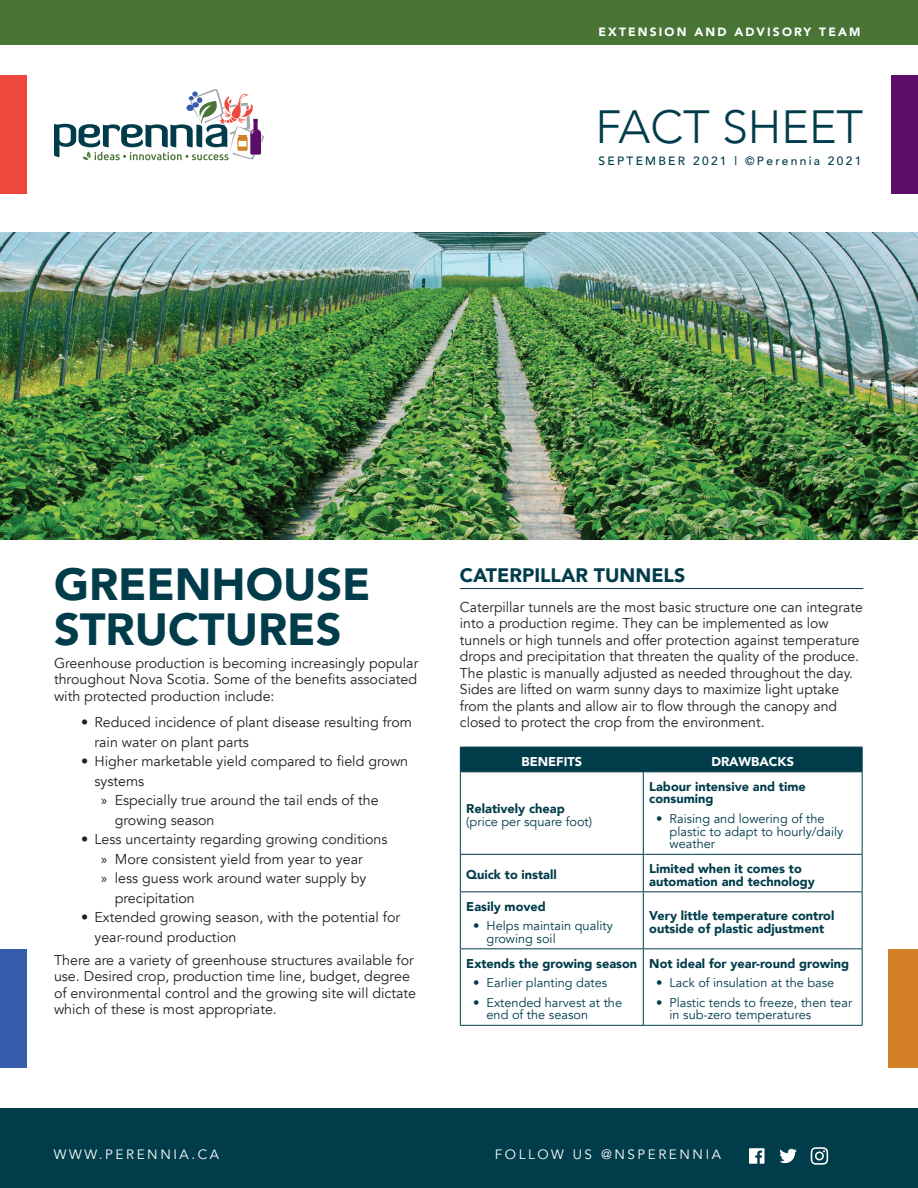
<style>
.page{position:relative;width:918px;height:1188px;background:#fff}
.page>*{position:absolute;margin:0;border:0;box-sizing:border-box;transform-origin:0 0}
.t1{font:300 46.5px "Avenir";color:#013c4b}
.t2{font:900 45px/45px "Avenir";color:#013c4b}
.t3{font:900 19.5px "Avenir";color:#013c4b}
.t4{font:14.25px/16.5px "Avenir";color:#231f20}
.t5{font:13.5px "Avenir";letter-spacing:.19em;color:#fff}
.t6{font:12.75px/12.8px "Avenir";color:#013c4b}
.t7{font:900 12.75px/12.8px "Avenir";color:#013c4b}
.t8{font:900 12.75px "Avenir";color:#fff}
.t9{font:500 12px "Avenir";letter-spacing:.19em;color:#013c4b}
.t10{font:900 12px "Avenir";letter-spacing:.18em;color:#fff}
.s1{font-family:"Myriad Pro"}
</style>
<div class="page">
<svg style="left:54px;top:89px;width:210px;height:71px"></svg>
<div style="left:0;top:1108px;width:918px;height:80px;background:#013c4b"></div>
<div style="left:0;top:0;width:918px;height:44px;background:#487536"></div>
<div style="left:0;top:75px;width:27px;height:118px;background:#ef473d"></div>
<div style="left:0;top:949px;width:27px;height:119px;background:#365dab"></div>
<div style="left:891px;top:75px;width:27px;height:118px;background:#5c0d67"></div>
<svg style="left:749px;top:1148px;width:16px;height:16px"></svg>
<svg style="left:779px;top:1149px;width:18px;height:14px"></svg>
<svg style="left:811px;top:1147px;width:17px;height:18px"></svg>
<div style="left:889px;top:949px;width:29px;height:119px;background:#d38027"></div>
<img style="left:0;top:232px;width:918px;height:308px">
<hr style="left:460px;top:588px;width:403px;height:1px;background:#013c4b">
<div style="left:460px;top:747px;width:403px;height:24px;background:#013c4b"></div>
<hr style="left:460px;top:771px;width:183px;height:1px;background:#013c4b">
<hr style="left:460px;top:772px;width:1px;height:82px;background:#013c4b">
<hr style="left:643px;top:771px;width:220px;height:1px;background:#013c4b">
<hr style="left:643px;top:772px;width:1px;height:82px;background:#013c4b">
<hr style="left:862px;top:772px;width:1px;height:82px;background:#013c4b">
<hr style="left:460px;top:854px;width:183px;height:1px;background:#013c4b">
<hr style="left:460px;top:855px;width:1px;height:36px;background:#013c4b">
<hr style="left:643px;top:854px;width:220px;height:1px;background:#013c4b">
<hr style="left:643px;top:855px;width:1px;height:36px;background:#013c4b">
<hr style="left:862px;top:855px;width:1px;height:36px;background:#013c4b">
<hr style="left:460px;top:891px;width:183px;height:1px;background:#013c4b">
<hr style="left:460px;top:892px;width:1px;height:56px;background:#013c4b">
<hr style="left:643px;top:891px;width:220px;height:1px;background:#013c4b">
<hr style="left:643px;top:892px;width:1px;height:56px;background:#013c4b">
<hr style="left:862px;top:892px;width:1px;height:56px;background:#013c4b">
<hr style="left:460px;top:948px;width:183px;height:1px;background:#013c4b">
<hr style="left:460px;top:949px;width:1px;height:76px;background:#013c4b">
<hr style="left:643px;top:948px;width:220px;height:1px;background:#013c4b">
<hr style="left:643px;top:949px;width:1px;height:76px;background:#013c4b">
<hr style="left:862px;top:949px;width:1px;height:76px;background:#013c4b">
<hr style="left:460px;top:1025px;width:183px;height:1px;background:#013c4b">
<hr style="left:643px;top:1025px;width:220px;height:1px;background:#013c4b">
<p class="t10" style="left:599px;top:22px;width:263px">EXTENSION AND ADVISORY TEAM</p>
<h1 class="t1" style="left:595px;top:100px;width:269px">FACT SHEET</h1>
<p class="t9" style="left:599px;top:150px;width:264px">SEPTEMBER 2021 | ©Perennia 2021</p>
<h2 class="t2" style="left:54px;top:560px;width:318px">GREENHOUSE<br>STRUCTURES</h2>
<p class="t4" style="left:54px;top:655px;width:366px;text-align:justify">Greenhouse production is becoming increasingly popular throughout Nova Scotia. Some of the benefits associated with protected production include:</p>
<p class="t4" style="left:94px;top:713px;width:319px;line-height:19.5px;text-indent:-13px">• Reduced incidence of plant disease resulting from rain water on plant parts</p>
<p class="t4" style="left:81px;top:753px;width:329px">• Higher marketable yield compared to field grown</p>
<p class="t4" style="left:94px;top:773px;width:51px">systems</p>
<p class="t4" style="left:101px;top:792px;width:279px"><span class="s1">»</span> Especially true around the tail ends of the</p>
<p class="t4" style="left:115px;top:812px;width:101px">growing season</p>
<p class="t4" style="left:81px;top:831px;width:308px">• Less uncertainty regarding growing conditions</p>
<p class="t4" style="left:101px;top:851px;width:263px"><span class="s1">»</span> More consistent yield from year to year</p>
<p class="t4" style="left:101px;top:870px;width:266px"><span class="s1">»</span> less guess work around water supply by</p>
<p class="t4" style="left:115px;top:890px;width:82px">precipitation</p>
<p class="t4" style="left:94px;top:908px;width:307px;line-height:19.5px;text-indent:-13px">• Extended growing season, with the potential for year-round production</p>
<p class="t4" style="left:54px;top:952px;width:364px">There are a variety of greenhouse structures available for use. Desired crop, production time line, budget, degree of environmental control and the growing site will dictate which of these is most appropriate.</p>
<h3 class="t3" style="left:460px;top:558px;width:227px">CATERPILLAR TUNNELS</h3>
<p class="t4" style="left:460px;top:599px;width:404px">Caterpillar tunnels are the most basic structure one can integrate into a production regime. They can be implemented as low tunnels or high tunnels and offer protection against temperature drops and precipitation that threaten the quality of the produce.<br>The plastic is manually adjusted as needed throughout the day.<br>Sides are lifted on warm sunny days to maximize light uptake from the plants and allow air to flow through the canopy and closed to protect the crop from the environment.</p>
<p class="t8" style="left:521px;top:750px;width:62px">BENEFITS</p>
<p class="t8" style="left:711px;top:750px;width:84px">DRAWBACKS</p>
<p class="t7" style="left:466px;top:802px;width:100px">Relatively cheap</p>
<p class="t6" style="left:466px;top:815px;width:127px">(price per square foot)</p>
<p class="t7" style="left:649px;top:779px;width:158px">Labour intensive and time consuming</p>
<p class="t6" style="left:670px;top:812px;width:175px;text-indent:-14px">• Raising and lowering of the plastic to adapt to hourly/daily weather</p>
<p class="t7" style="left:466px;top:868px;width:92px">Quick to install</p>
<p class="t7" style="left:649px;top:862px;width:167px">Limited when it comes to automation and technology</p>
<p class="t7" style="left:466px;top:899px;width:81px">Easily moved</p>
<p class="t6" style="left:487px;top:920px;width:128px;text-indent:-14px">• Helps maintain quality growing soil</p>
<p class="t7" style="left:649px;top:909px;width:187px">Very little temperature control outside of plastic adjustment</p>
<p class="t7" style="left:466px;top:956px;width:172px">Extends the growing season</p>
<p class="t6" style="left:473px;top:977px;width:136px">• Earlier planting dates</p>
<p class="t6" style="left:487px;top:996px;width:137px;text-indent:-14px">• Extended harvest at the end of the season</p>
<p class="t7" style="left:649px;top:956px;width:201px">Not ideal for year-round growing</p>
<p class="t6" style="left:656px;top:977px;width:180px">• Lack of insulation at the base</p>
<p class="t6" style="left:670px;top:996px;width:184px;text-indent:-14px">• Plastic tends to freeze, then tear in sub-zero temperatures</p>
<p class="t5" style="left:54px;top:1146px;width:167px">WWW.PERENNIA.CA</p>
<p class="t5" style="left:495px;top:1146px;width:228px">FOLLOW US @NSPERENNIA</p>
</div>
